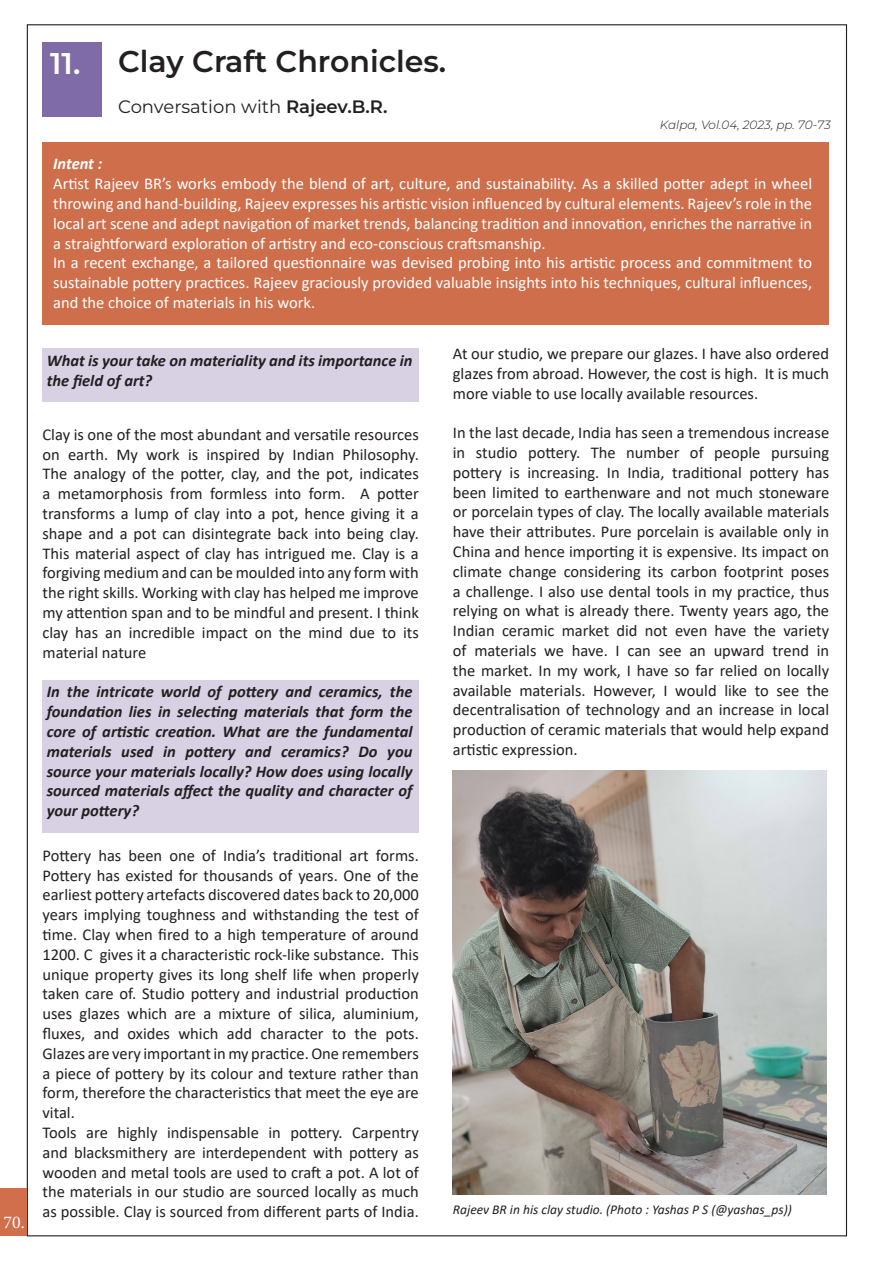
<style>
.page{position:relative;width:893px;height:1263px;background:#fff}
.page>*{position:absolute;margin:0;border:0;box-sizing:border-box;transform-origin:0 0}
.t1{font:600 30px "Montserrat";color:#231f20}
.t2{font:600 30px "Montserrat";color:#fff}
.t3{font:18px "Montserrat";color:#231f20}
.t4{font:18px "Minion Pro";color:#fff}
.t5{font:16.5px/19.8px "Calibri";color:#231f20;text-align:justify}
.t6{font:16.5px/19.8px "Calibri";color:#fff;text-align:justify}
.t7{font:italic 700 16.5px/19.8px "Calibri";color:#231f20}
.t8{font:italic 700 16.5px "Calibri";letter-spacing:-.01em;color:#fff}
.t9{font:italic 13.5px "Calibri";color:#231f20}
.t10{font:italic 300 12px "Montserrat";color:#231f20}
.s1{font-weight:600}
</style>
<div class="page">
<div style="left:0;top:1188px;width:27px;height:48px;background:#d16f4c"></div>
<div style="left:43px;top:43px;width:59px;height:74px;background:#806ba9"></div>
<div style="left:43px;top:142px;width:786px;height:183px;background:#cf6e4b"></div>
<div style="left:43px;top:349px;width:376px;height:53px;background:#d8d1e4"></div>
<div style="left:43px;top:680px;width:376px;height:152px;background:#d8d1e4"></div>
<img style="left:453px;top:771px;width:373px;height:424px">
<p class="t4" style="left:3px;top:1210px;width:23px">70.</p>
<p class="t2" style="left:50px;top:42px;width:32px">11.</p>
<p class="t1" style="left:118px;top:40px;width:330px">Clay Craft Chronicles.</p>
<p class="t3" style="left:118px;top:94px;width:271px">Conversation with <span class="s1">Rajeev.B.R.</span></p>
<p class="t10" style="left:660px;top:117px;width:172px">Kalpa, Vol.04, 2023, pp. 70-73</p>
<p class="t8" style="left:53px;top:152px;width:51px">Intent :</p>
<p class="t6" style="left:53px;top:173px;width:760px">Artist Rajeev BR’s works embody the blend of art, culture, and sustainability. As a skilled potter adept in wheel throwing and hand-building, Rajeev expresses his artistic vision influenced by cultural elements. Rajeev’s role in the local art scene and adept navigation of market trends, balancing tradition and innovation, enriches the narrative in a straightforward exploration of artistry and eco-conscious craftsmanship.</p>
<p class="t6" style="left:53px;top:252px;width:760px">In a recent exchange, a tailored questionnaire was devised probing into his artistic process and commitment to sustainable pottery practices. Rajeev graciously provided valuable insights into his techniques, cultural influences, and the choice of materials in his work.</p>
<p class="t7" style="left:47px;top:350px;width:367px">What is your take on materiality and its importance in the field of art?</p>
<p class="t5" style="left:43px;top:424px;width:378px">Clay is one of the most abundant and versatile resources on earth. My work is inspired by Indian Philosophy.<br>The analogy of the potter, clay, and the pot, indicates a metamorphosis from formless into form. A potter transforms a lump of clay into a pot, hence giving it a shape and a pot can disintegrate back into being clay.<br>This material aspect of clay has intrigued me. Clay is a forgiving medium and can be moulded into any form with the right skills. Working with clay has helped me improve my attention span and to be mindful and present. I think clay has an incredible impact on the mind due to its material nature</p>
<p class="t7" style="left:47px;top:681px;width:367px;text-align:justify">In the intricate world of pottery and ceramics, the foundation lies in selecting materials that form the core of artistic creation. What are the fundamental materials used in pottery and ceramics? Do you source your materials locally? How does using locally sourced materials affect the quality and character of your pottery?</p>
<p class="t5" style="left:43px;top:845px;width:378px">Pottery has been one of India’s traditional art forms.<br>Pottery has existed for thousands of years. One of the earliest pottery artefacts discovered dates back to 20,000 years implying toughness and withstanding the test of time. Clay when fired to a high temperature of around 1200. C gives it a characteristic rock-like substance. This unique property gives its long shelf life when properly taken care of. Studio pottery and industrial production uses glazes which are a mixture of silica, aluminium, fluxes, and oxides which add character to the pots.<br>Glazes are very important in my practice. One remembers a piece of pottery by its colour and texture rather than form, therefore the characteristics that meet the eye are vital.</p>
<p class="t5" style="left:43px;top:1122px;width:378px">Tools are highly indispensable in pottery. Carpentry and blacksmithery are interdependent with pottery as wooden and metal tools are used to craft a pot. A lot of the materials in our studio are sourced locally as much as possible. Clay is sourced from different parts of India.</p>
<p class="t5" style="left:453px;top:343px;width:378px">At our studio, we prepare our glazes. I have also ordered glazes from abroad. However, the cost is high. It is much more viable to use locally available resources.</p>
<p class="t5" style="left:453px;top:422px;width:378px">In the last decade, India has seen a tremendous increase in studio pottery. The number of people pursuing pottery is increasing. In India, traditional pottery has been limited to earthenware and not much stoneware or porcelain types of clay. The locally available materials have their attributes. Pure porcelain is available only in China and hence importing it is expensive. Its impact on climate change considering its carbon footprint poses a challenge. I also use dental tools in my practice, thus relying on what is already there. Twenty years ago, the Indian ceramic market did not even have the variety of materials we have. I can see an upward trend in the market. In my work, I have so far relied on locally available materials. However, I would like to see the decentralisation of technology and an increase in local production of ceramic materials that would help expand artistic expression.</p>
<p class="t9" style="left:453px;top:1200px;width:341px">Rajeev BR in his clay studio. (Photo : Yashas P S (@yashas_ps))</p>
</div>
